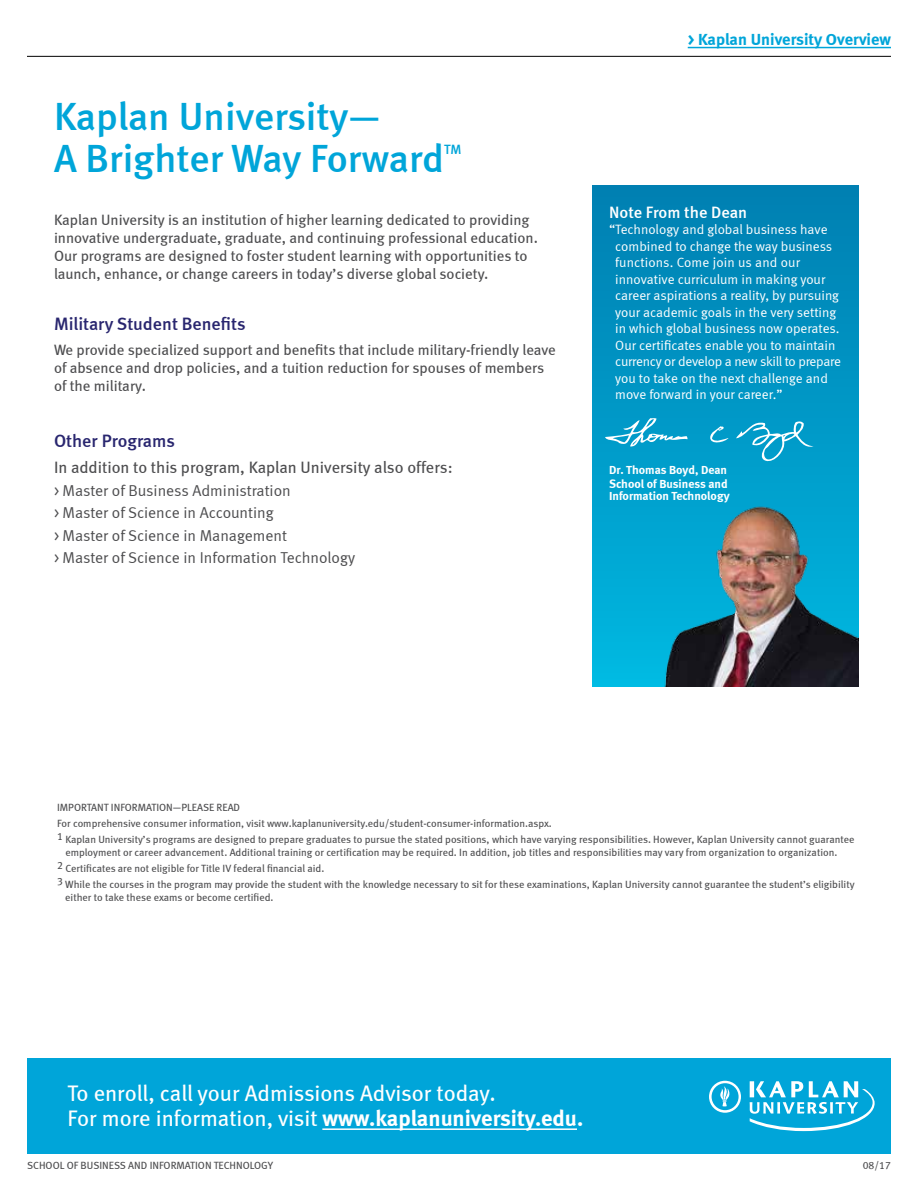
<style>
.page{position:relative;width:918px;height:1188px;background:#fff}
.page>*{position:absolute;margin:0;border:0;box-sizing:border-box;transform-origin:0 0}
.t1{font:500 39.45px/42px "Meta";color:#00a5d9}
.t2{font:22.5px "Meta Bold LF";color:#fff}
.t3{font:22.5px "Meta Book LF";letter-spacing:-.005em;color:#fff}
.t4{font:500 18px "Meta";color:#29266f}
.t5{font:16.5px "Meta";color:#4d4d4f}
.t6{font:16.5px "Meta Bold LF";color:#00a5d9}
.t7{font:16.5px "Meta Medium LF";color:#fff}
.t8{font:15.75px/22.5px "Meta Normal";color:#4d4d4f}
.t9{font:15px/18px "Meta";color:#4d4d4f}
.t10{font:13.5px/16.5px "Meta Normal LF";color:#fff}
.t11{font:500 13.5px "Meta";color:#00a5d9}
.t12{font:700 12px/14.1px "Meta";color:#fff}
.t13{font:10.5px/16px "Meta Book LF";color:#4d4d4f}
.s1{font-family:"Meta Book LF"}
</style>
<div class="page">
<div style="left:27px;top:1059px;width:864px;height:95px;background:#00a5d9"></div>
<hr style="left:688px;top:47px;width:203px;height:1px;background:#00a5d9">
<hr style="left:27px;top:56px;width:864px;height:1px;background:#000">
<svg style="left:750px;top:1081px;width:125px;height:50px"></svg>
<svg style="left:709px;top:1081px;width:32px;height:32px"></svg>
<hr style="left:322px;top:1128px;width:255px;height:2px;background:#fff">
<div style="left:593px;top:186px;width:266px;height:500px;background:linear-gradient(to bottom,#007eb1,#00b8e1)"></div>
<img style="left:655px;top:481px;width:204px;height:205px">
<svg style="left:736px;top:420px;width:78px;height:41px;background:#26aad1"></svg>
<svg style="left:710px;top:426px;width:19px;height:20px"></svg>
<svg style="left:605px;top:418px;width:83px;height:29px;background:#2eacd2"></svg>
<h1 class="t1" style="left:54px;top:95px;width:392px">Kaplan University—<br>A Brighter Way Forward</h1>
<p class="t11" style="left:444px;top:141px;width:19px">TM</p>
<p class="t9" style="left:54px;top:211px;width:485px">Kaplan University is an institution of higher learning dedicated to providing innovative undergraduate, graduate, and continuing professional education.<br>Our programs are designed to foster student learning with opportunities to launch, enhance, or change careers in today’s diverse global society.</p>
<h3 class="t4" style="left:54px;top:313px;width:193px">Military Student Benefits</h3>
<h3 class="t9" style="left:54px;top:340px;width:503px">We provide specialized support and benefits that include military-friendly leave of absence and drop policies, and a tuition reduction for spouses of members of the military.</h3>
<h3 class="t4" style="left:54px;top:430px;width:123px">Other Programs</h3>
<h3 class="t5" style="left:54px;top:458px;width:400px">In addition to this program, Kaplan University also offers:</h3>
<h3 class="t8" style="left:54px;top:479px;width:303px">&gt; Master of Business Administration<br>&gt; Master of Science in Accounting<br>&gt; Master of Science in Management<br>&gt; Master of Science in Information Technology</h3>
<h3 class="t6" style="left:688px;top:29px;width:205px">&gt; Kaplan University Overview</h3>
<h3 class="t7" style="left:609px;top:203px;width:140px">Note From the Dean</h3>
<p class="t10" style="left:615px;top:221px;width:227px;text-indent:-6px">“Technology and global business have combined to change the way business functions. Come join us and our innovative curriculum in making your career aspirations a reality, by pursuing your academic goals in the very setting in which global business now operates.<br>Our certificates enable you to maintain currency or develop a new skill to prepare you to take on the next challenge and move forward in your career.”</p>
<p class="t12" style="left:609px;top:462px;width:120px">Dr. Thomas Boyd, Dean<br>School of Business and</p>
<p class="t12" style="left:609px;top:489px;width:122px">Information Technology</p>
<p class="t13" style="left:57px;top:799px;width:799px">IMPORTANT INFORMATION—PLEASE READ<br>For comprehensive consumer information, visit www.kaplanuniversity.edu/student-consumer-information.aspx.<br>1 Kaplan University’s programs are designed to prepare graduates to pursue the stated positions, which have varying responsibilities. However, Kaplan University cannot guarantee</p>
<p class="t13" style="left:57px;top:844px;width:799px;text-indent:8px">employment or career advancement. Additional training or certification may be required. In addition, job titles and responsibilities may vary from organization to organization.<br>2 Certificates are not eligible for Title IV federal financial aid.<br>3 While the courses in the program may provide the student with the knowledge necessary to sit for these examinations, Kaplan University cannot guarantee the student’s eligibility</p>
<p class="t13" style="left:65px;top:889px;width:210px">either to take these exams or become certified.</p>
<h2 class="t3" style="left:68px;top:1080px;width:430px">To enroll, call your Admissions Advisor today.</h2>
<h2 class="t2" style="left:68px;top:1105px;width:517px"><span class="s1">For more information, visit</span> www.kaplanuniversity.edu.</h2>
<p class="t13" style="left:27px;top:1157px;width:248px">SCHOOL OF BUSINESS AND INFORMATION TECHNOLOGY</p>
<p class="t13" style="left:863px;top:1157px;width:30px">08/17</p>
</div>
